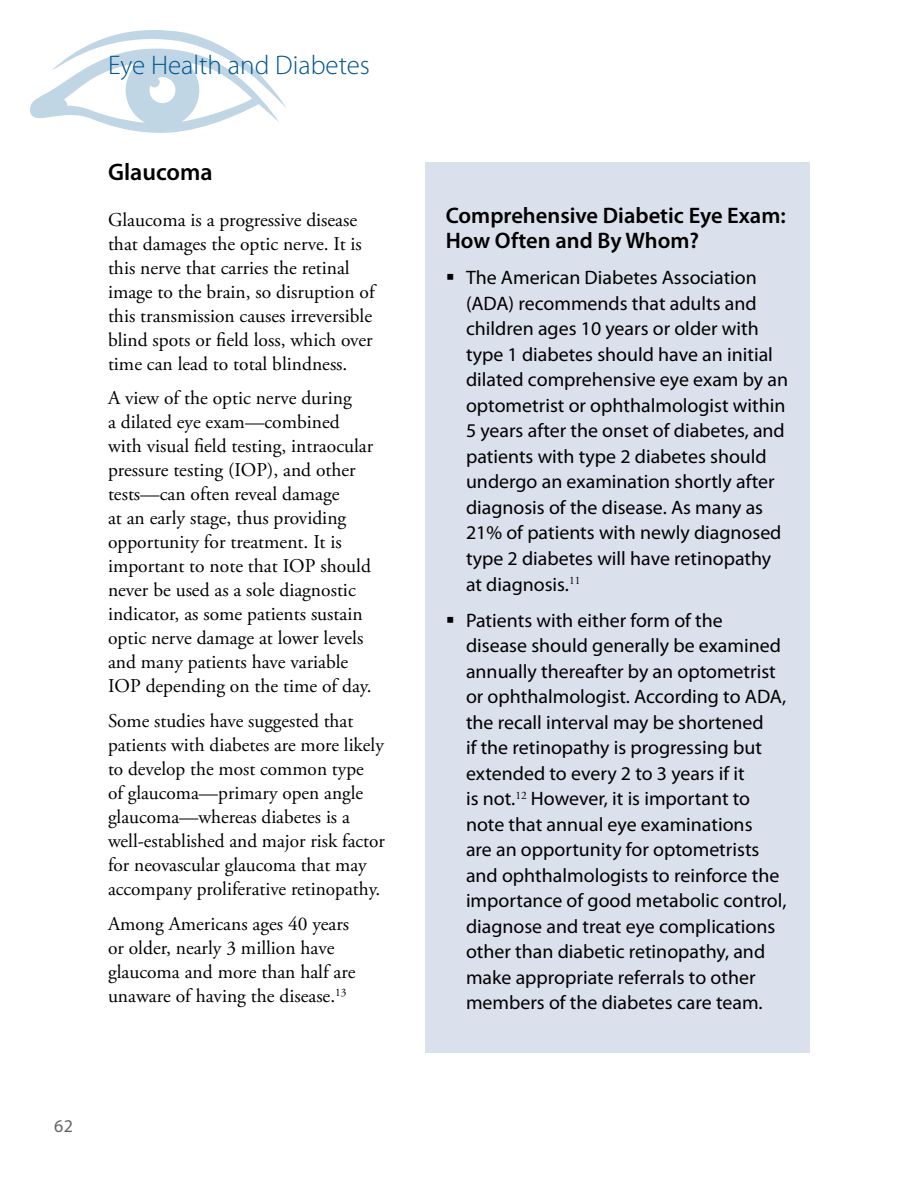
<style>
.page{position:relative;width:918px;height:1188px;background:#fff}
.page>*{position:absolute;margin:0;border:0;box-sizing:border-box;transform-origin:0 0}
.t1{font:300 27px "Myriad Pro";color:#00578f}
.t2{font:600 24px "Myriad Pro";color:#000}
.t3{font:600 22.5px/25.5px "Myriad Pro";color:#000}
.t4{font:19.5px/24px "Adobe Garamond Pro";color:#000}
.t5{font:19.5px/25.5px "Myriad Pro";color:#000}
.t6{font:18px "Myriad Pro";color:#636466}
</style>
<div class="page">
<svg style="left:30px;top:30px;width:257px;height:103px"></svg>
<div style="left:426px;top:162px;width:384px;height:891px;background:#dae0ec"></div>
<h1 class="t1" style="left:108px;top:50px;width:264px">Eye Health and Diabetes</h1>
<h2 class="t2" style="left:108px;top:157px;width:106px">Glaucoma</h2>
<p class="t4" style="left:108px;top:208px;width:268px">Glaucoma is a progressive disease that damages the optic nerve. It is this nerve that carries the retinal image to the brain, so disruption of this transmission causes irreversible blind spots or field loss, which over time can lead to total blindness.</p>
<p class="t4" style="left:108px;top:387px;width:267px">A view of the optic nerve during<br>a dilated eye exam—combined with visual field testing, intraocular pressure testing (IOP), and other tests—can often reveal damage<br>at an early stage, thus providing opportunity for treatment. It is important to note that IOP should never be used as a sole diagnostic indicator, as some patients sustain optic nerve damage at lower levels and many patients have variable IOP depending on the time of day.</p>
<p class="t4" style="left:108px;top:710px;width:279px">Some studies have suggested that patients with diabetes are more likely to develop the most common type<br>of glaucoma—primary open angle glaucoma—whereas diabetes is a well-established and major risk factor for neovascular glaucoma that may accompany proliferative retinopathy.</p>
<p class="t4" style="left:108px;top:913px;width:249px">Among Americans ages 40 years or older, nearly 3 million have glaucoma and more than half are unaware of having the disease.<sup>13</sup></p>
<p class="t6" style="left:54px;top:1115px;width:20px">62</p>
<h3 class="t3" style="left:446px;top:202px;width:342px">Comprehensive Diabetic Eye Exam:<br>How Often and By Whom?</h3>
<p class="t5" style="left:466px;top:265px;width:324px">The American Diabetes Association (ADA) recommends that adults and children ages 10 years or older with type 1 diabetes should have an initial dilated comprehensive eye exam by an optometrist or ophthalmologist within 5 years after the onset of diabetes, and patients with type 2 diabetes should undergo an examination shortly after diagnosis of the disease. As many as 21% of patients with newly diagnosed type 2 diabetes will have retinopathy at diagnosis.<sup>11</sup></p>
<p class="t5" style="left:466px;top:607px;width:322px">Patients with either form of the disease should generally be examined annually thereafter by an optometrist or ophthalmologist. According to ADA, the recall interval may be shortened<br>if the retinopathy is progressing but extended to every 2 to 3 years if it<br>is not.<sup>12</sup> However, it is important to note that annual eye examinations<br>are an opportunity for optometrists and ophthalmologists to reinforce the importance of good metabolic control, diagnose and treat eye complications other than diabetic retinopathy, and make appropriate referrals to other members of the diabetes care team.</p>
</div>
